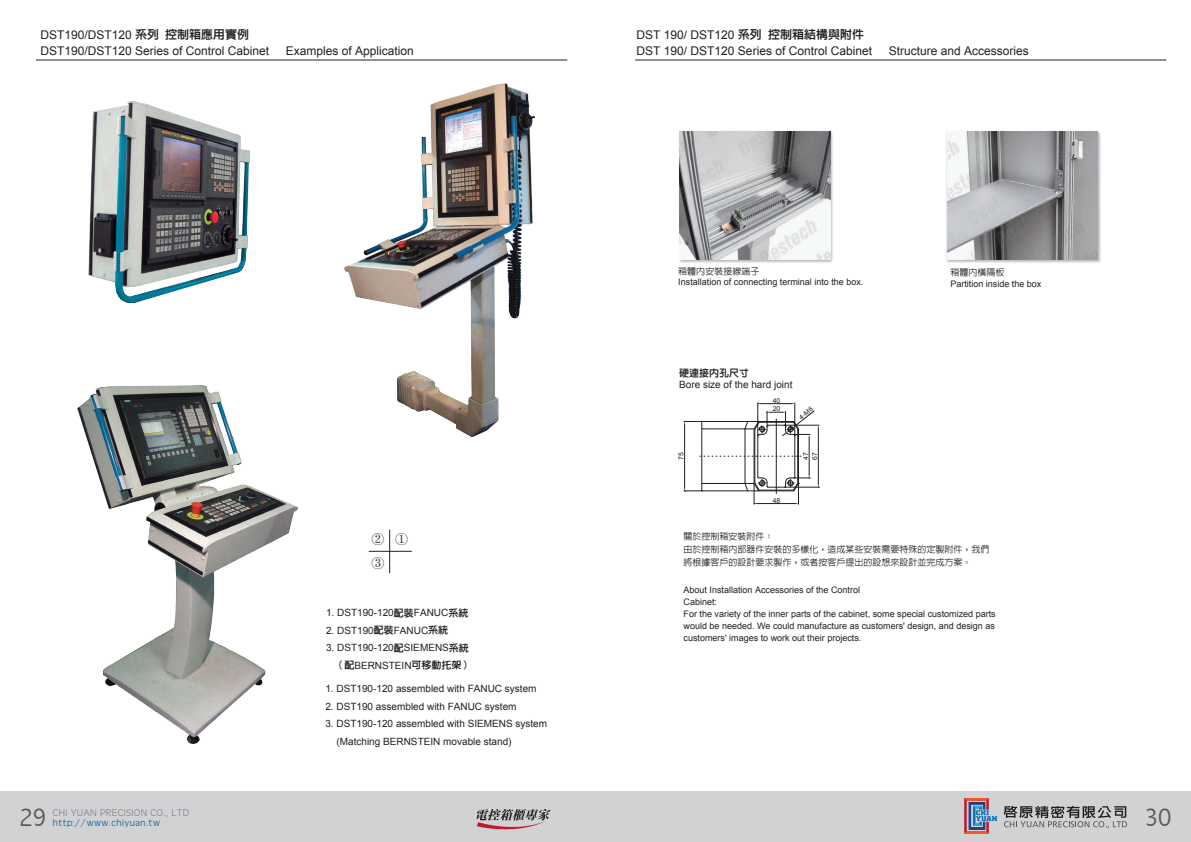
<style>
.page{position:relative;width:1191px;height:842px;background:#fff}
.page>*{position:absolute;margin:0;border:0;box-sizing:border-box;transform-origin:0 0}
.t1{font:300 condensed 26.7px "Abadi";color:#57585a;scale:1.09 1}
.t2{font:300 13px/23.8px "Adobe Song Std";color:#231f20}
.t3{font:12px/16px "Arial";color:#231f20}
.t4{font:10px/17.5px "Arial";color:#231f20;text-align:right}
.t5{font:10px "Antique Oli T Ligh";letter-spacing:.02em;color:#808285;scale:1.1 1}
.t6{font:10px "Antique Oli T Ligh";letter-spacing:.05em;color:#0164a2}
.t7{font:10px "Lin Gothic Extra";color:#231f20}
.t8{font:9px/12px "Arial";color:#231f20}
.t9{font:500 9px/13px "Lin Gothic";color:#231f20}
.t10{font:6.8px/9.1px "Arial";color:#231f20}
.s1{font-family:"Lin Gothic Extra"}
</style>
<div class="page">
<hr style="left:635px;top:60px;width:531px;height:1px;background:#231f20">
<img style="left:946px;top:131px;width:155px;height:132px">
<img style="left:947px;top:132px;width:150px;height:128px">
<img style="left:679px;top:131px;width:154px;height:132px">
<img style="left:680px;top:132px;width:150px;height:128px">
<hr style="left:794px;top:403px;width:1px;height:32px;background:#231f20">
<hr style="left:757px;top:403px;width:1px;height:32px;background:#231f20">
<hr style="left:761px;top:403px;width:30px;height:1px;background:#231f20">
<svg style="left:684px;top:410px;width:135px;height:94px"></svg>
<div style="left:0;top:791px;width:1191px;height:51px;background:#d1d2d4"></div>
<svg style="left:1003px;top:806px;width:124px;height:22px"></svg>
<svg style="left:964px;top:798px;width:33px;height:36px"></svg>
<svg style="left:476px;top:809px;width:74px;height:20px"></svg>
<hr style="left:36px;top:60px;width:531px;height:1px;background:#231f20">
<hr style="left:369px;top:551px;width:43px;height:1px;background:#231f20">
<hr style="left:389px;top:530px;width:1px;height:43px;background:#231f20">
<img style="left:77px;top:385px;width:220px;height:358px">
<img style="left:344px;top:83px;width:190px;height:354px">
<img style="left:88px;top:102px;width:161px;height:200px">
<h3 class="t3" style="left:40px;top:27px;width:230px">DST190/DST120 <span class="s1">系列 控制箱應用實例<br></span>DST190/DST120 Series of Control Cabinet</h3>
<h3 class="t3" style="left:286px;top:43px;width:130px">Examples of Application</h3>
<h2 class="t2" style="left:371px;top:528px;width:38px">② ①<br>③</h2>
<p class="t4" style="left:326px;top:604px;width:144px">1. DST190-120<span class="s1">配裝</span>FANUC<span class="s1">系統</span></p>
<p class="t4" style="left:326px;top:622px;width:124px">2. DST190<span class="s1">配裝</span>FANUC<span class="s1">系統</span></p>
<p class="t4" style="left:326px;top:639px;width:147px">3. DST190-120<span class="s1">配</span>SIEMENS<span class="s1">系統（配</span>BERNSTEIN<span class="s1">可移動托架）</span></p>
<p class="t4" style="left:325px;top:680px;width:213px">1. DST190-120 assembled with FANUC system</p>
<p class="t4" style="left:325px;top:697px;width:193px">2. DST190 assembled with FANUC system</p>
<p class="t4" style="left:336px;top:715px;width:212px;text-align:left;text-indent:-11px">3. DST190-120 assembled with SIEMENS system (Matching BERNSTEIN movable stand)</p>
<h3 class="t3" style="left:636px;top:27px;width:237px">DST 190/ DST120 <span class="s1">系列 控制箱結構與附件<br></span>DST 190/ DST120 Series of Control Cabinet</h3>
<h3 class="t3" style="left:888px;top:43px;width:142px">Structure and Accessories</h3>
<p class="t9" style="left:678px;top:265px;width:82px">箱體內安裝接線端子</p>
<p class="t8" style="left:678px;top:276px;width:187px">Installation of connecting terminal into the box.</p>
<p class="t7" style="left:679px;top:368px;width:71px">硬連接內孔尺寸</p>
<p class="t4" style="left:679px;top:376px;width:115px">Bore size of the hard joint</p>
<p class="t10" style="left:676px;top:460px;width:9px;rotate:-90deg">75</p>
<p class="t10" style="left:773px;top:396px;width:9px">40</p>
<p class="t10" style="left:772px;top:404px;width:9px">20</p>
<p class="t10" style="left:773px;top:496px;width:9px">48</p>
<p class="t10" style="left:797px;top:414px;width:17px;rotate:-38deg">4-M6</p>
<p class="t10" style="left:801px;top:460px;width:9px;rotate:-90deg">47<br>67</p>
<p class="t9" style="left:950px;top:266px;width:55px">箱體內橫隔板</p>
<p class="t8" style="left:950px;top:278px;width:93px">Partition inside the box</p>
<p class="t9" style="left:683px;top:529px;width:307px">關於控制箱安裝附件：<br>由於控制箱內部器件安裝的多樣化，造成某些安裝需要特殊的定製附件，我們將根據客戶的設計要求製作，或者按客戶提出的設想來設計並完成方案。</p>
<p class="t8" style="left:683px;top:584px;width:314px">About Installation Accessories of the Control<br>Cabinet:<br>For the variety of the inner parts of the cabinet, some special customized parts would be needed. We could manufacture as customers' design, and design as customers' images to work out their projects.</p>
<h1 class="t1" style="left:19px;top:802px;width:26px">29</h1>
<p class="t6" style="left:53px;top:817px;width:109px">http://www.chiyuan.tw</p>
<h1 class="t1" style="left:1144px;top:802px;width:26px">30</h1>
<p class="t5" style="left:53px;top:807px;width:126px">CHI YUAN PRECISION CO., LTD</p>
</div>
